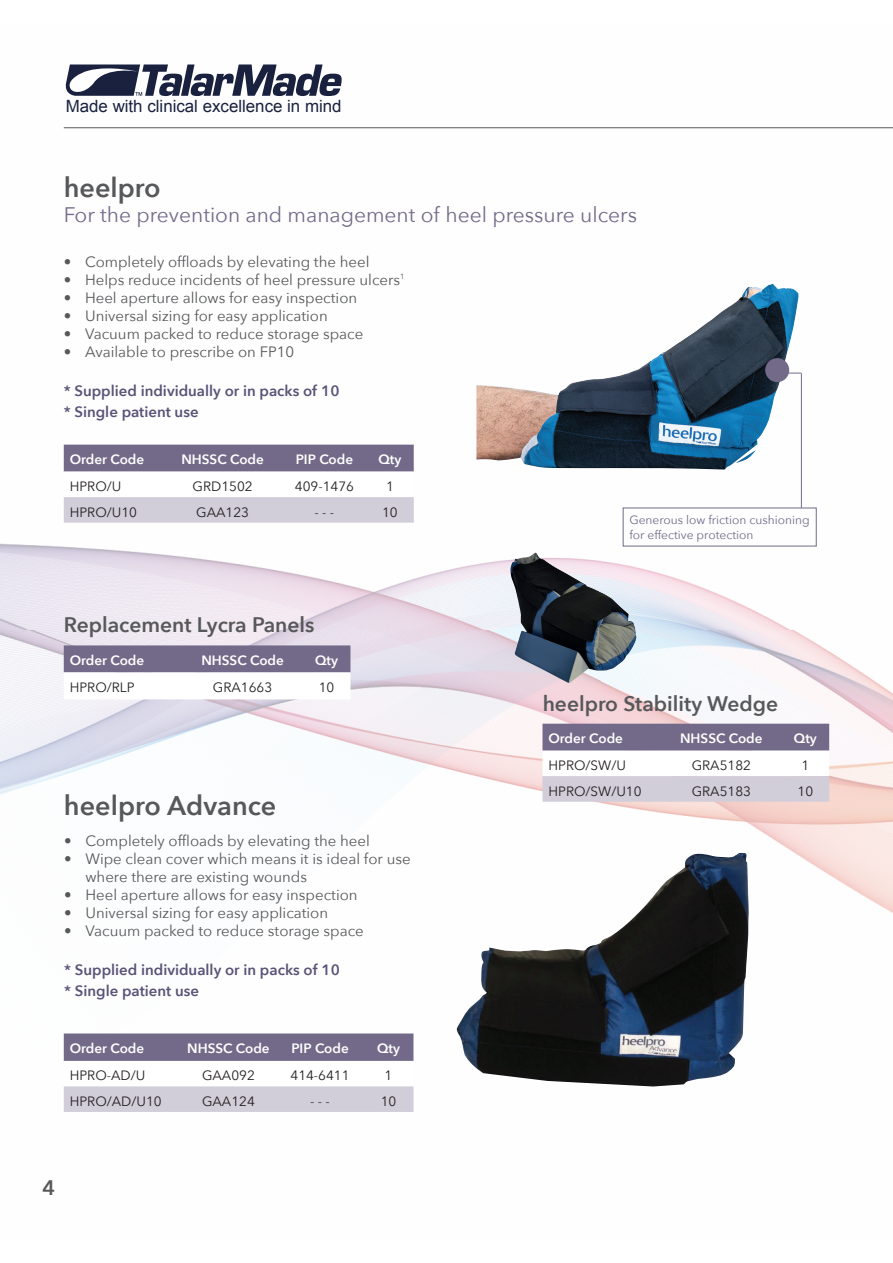
<style>
.page{position:relative;width:893px;height:1263px;background:#fff}
.page>*{position:absolute;margin:0;border:0;box-sizing:border-box;transform-origin:0 0}
.t1{font:600 27px "Avenir Next";color:#57585a}
.t2{font:21px "Avenir Next";color:#736a89}
.t3{font:600 21px "Avenir Next";color:#57585a}
.t4{font:16.95px "Arial";color:#19213f}
.t5{font:15px/18px "Avenir Next";color:#57585a}
.t6{font:600 15px "Avenir Next";color:#5a5277}
.t7{font:13.5px "Avenir Next";color:#231f20}
.t8{font:600 13.5px "Avenir Next";color:#fff}
.t9{font:12px/14.4px "Avenir Next";color:#736a89}
</style>
<div class="page">
<img style="left:0;top:127px;width:601px;height:985px">
<img style="left:601px;top:128px;width:292px;height:959px">
<hr style="left:64px;top:127px;width:829px;height:1px;background:#57585a">
<svg style="left:65px;top:64px;width:277px;height:32px"></svg>
<svg style="left:64px;top:445px;width:350px;height:78px"></svg>
<svg style="left:64px;top:1033px;width:349px;height:79px"></svg>
<img style="left:476px;top:284px;width:323px;height:186px">
<svg style="left:788px;top:373px;width:13px;height:1px"></svg>
<hr style="left:801px;top:373px;width:1px;height:135px;background:#736a89">
<div style="left:765px;top:358px;width:24px;height:24px;background:#736a89;border-radius:50%"></div>
<svg style="left:542px;top:724px;width:287px;height:78px"></svg>
<svg style="left:64px;top:645px;width:286px;height:54px"></svg>
<img style="left:510px;top:553px;width:127px;height:130px">
<img style="left:456px;top:853px;width:293px;height:233px">
<p class="t4" style="left:66px;top:95px;width:277px">Made with clinical excellence in mind</p>
<p class="t1" style="left:64px;top:165px;width:98px">heelpro</p>
<p class="t2" style="left:64px;top:197px;width:575px">For the prevention and management of heel pressure ulcers</p>
<p class="t5" style="left:64px;top:252px;width:307px">• Completely offloads by elevating the heel</p>
<p class="t5" style="left:64px;top:270px;width:342px">• Helps reduce incidents of heel pressure ulcers<sup>1</sup></p>
<p class="t5" style="left:64px;top:288px;width:295px">• Heel aperture allows for easy inspection</p>
<p class="t5" style="left:64px;top:306px;width:265px">• Universal sizing for easy application</p>
<p class="t5" style="left:64px;top:324px;width:301px">• Vacuum packed to reduce storage space</p>
<p class="t5" style="left:64px;top:342px;width:232px">• Available to prescribe on FP10</p>
<p class="t6" style="left:64px;top:378px;width:277px">* Supplied individually or in packs of 10</p>
<p class="t6" style="left:64px;top:399px;width:136px">* Single patient use</p>
<p class="t8" style="left:70px;top:448px;width:76px">Order Code</p>
<p class="t8" style="left:181px;top:448px;width:84px">NHSSC Code</p>
<p class="t8" style="left:296px;top:448px;width:59px">PIP Code</p>
<p class="t8" style="left:378px;top:448px;width:25px">Qty</p>
<p class="t7" style="left:70px;top:475px;width:53px">HPRO/U</p>
<p class="t7" style="left:193px;top:475px;width:62px">GRD1502</p>
<p class="t7" style="left:295px;top:475px;width:61px">409-1476</p>
<p class="t7" style="left:386px;top:475px;width:9px">1</p>
<p class="t7" style="left:70px;top:500px;width:69px">HPRO/U10</p>
<p class="t7" style="left:196px;top:500px;width:54px">GAA123</p>
<p class="t7" style="left:315px;top:500px;width:21px">- - -</p>
<p class="t7" style="left:382px;top:500px;width:17px">10</p>
<p class="t9" style="left:629px;top:512px;width:182px">Generous low friction cushioning for effective protection</p>
<p class="t3" style="left:64px;top:607px;width:252px">Replacement Lycra Panels</p>
<p class="t8" style="left:70px;top:649px;width:76px">Order Code</p>
<p class="t8" style="left:201px;top:649px;width:84px">NHSSC Code</p>
<p class="t8" style="left:315px;top:649px;width:25px">Qty</p>
<p class="t7" style="left:70px;top:676px;width:66px">HPRO/RLP</p>
<p class="t7" style="left:213px;top:676px;width:61px">GRA1663</p>
<p class="t7" style="left:319px;top:676px;width:17px">10</p>
<p class="t1" style="left:64px;top:783px;width:214px">heelpro Advance</p>
<p class="t5" style="left:64px;top:831px;width:307px">• Completely offloads by elevating the heel</p>
<p class="t5" style="left:85px;top:849px;width:327px;text-indent:-21px">• Wipe clean cover which means it is ideal for use where there are existing wounds</p>
<p class="t5" style="left:64px;top:885px;width:295px">• Heel aperture allows for easy inspection</p>
<p class="t5" style="left:64px;top:903px;width:265px">• Universal sizing for easy application</p>
<p class="t5" style="left:64px;top:921px;width:301px">• Vacuum packed to reduce storage space</p>
<p class="t6" style="left:64px;top:956px;width:277px">* Supplied individually or in packs of 10</p>
<p class="t6" style="left:64px;top:977px;width:136px">* Single patient use</p>
<p class="t8" style="left:70px;top:1037px;width:76px">Order Code</p>
<p class="t8" style="left:187px;top:1037px;width:84px">NHSSC Code</p>
<p class="t8" style="left:291px;top:1037px;width:59px">PIP Code</p>
<p class="t8" style="left:377px;top:1037px;width:25px">Qty</p>
<p class="t7" style="left:70px;top:1064px;width:77px">HPRO-AD/U</p>
<p class="t7" style="left:202px;top:1064px;width:54px">GAA092</p>
<p class="t7" style="left:290px;top:1064px;width:61px">414-6411</p>
<p class="t7" style="left:385px;top:1064px;width:9px">1</p>
<p class="t7" style="left:70px;top:1090px;width:93px">HPRO/AD/U10</p>
<p class="t7" style="left:202px;top:1090px;width:54px">GAA124</p>
<p class="t7" style="left:310px;top:1090px;width:21px">- - -</p>
<p class="t7" style="left:381px;top:1090px;width:17px">10</p>
<p class="t3" style="left:43px;top:1169px;width:14px">4</p>
<p class="t3" style="left:543px;top:685px;width:237px">heelpro Stability Wedge</p>
<p class="t8" style="left:548px;top:727px;width:76px">Order Code</p>
<p class="t8" style="left:680px;top:727px;width:84px">NHSSC Code</p>
<p class="t8" style="left:794px;top:727px;width:25px">Qty</p>
<p class="t7" style="left:548px;top:754px;width:79px">HPRO/SW/U</p>
<p class="t7" style="left:692px;top:754px;width:61px">GRA5182</p>
<p class="t7" style="left:801px;top:754px;width:9px">1</p>
<p class="t7" style="left:548px;top:779px;width:95px">HPRO/SW/U10</p>
<p class="t7" style="left:692px;top:779px;width:61px">GRA5183</p>
<p class="t7" style="left:797px;top:779px;width:17px">10</p>
</div>
